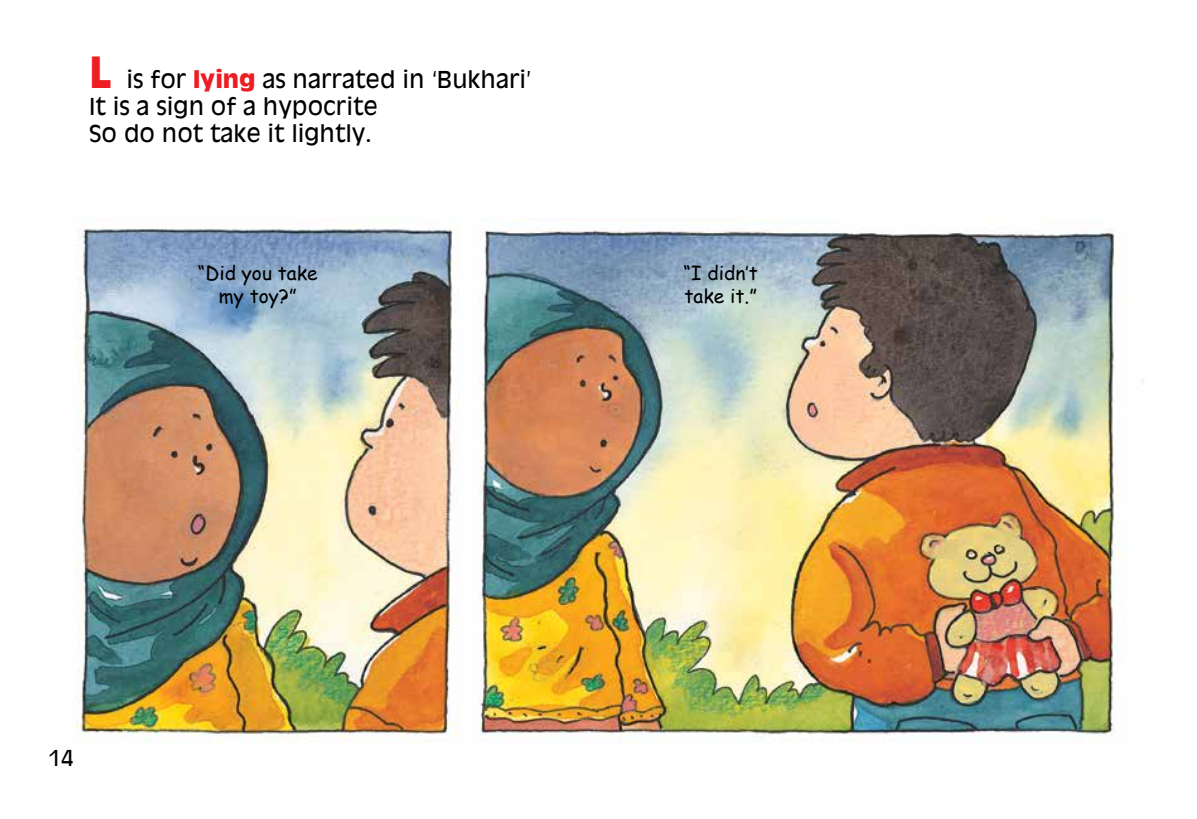
<style>
.page{position:relative;width:1197px;height:819px;background:#fff}
.page>*{position:absolute;margin:0;border:0;box-sizing:border-box;transform-origin:0 0}
.t1{font:22.75px/27.3px "Antique Olive";color:#000}
.t2{font:21px "Antique Olive";color:#000}
.t3{font:19.25px/23.1px "Comic Sans MS";color:#000;text-align:center}
.s1{font-weight:700;font-size:42px;color:#ed1d24}
.s2{font-weight:700;color:#ed1d24}
</style>
<div class="page">
<img style="left:76px;top:228px;width:1068px;height:515px">
<p class="t1" style="left:89px;top:65px;width:444px"><span class="s1">L</span> is for <span class="s2">lying</span> as narrated in ‘Bukhari’<br>It is a sign of a hypocrite<br>So do not take it lightly.</p>
<p class="t3" style="left:198px;top:261px;width:121px">“Did you take my toy?”</p>
<p class="t3" style="left:684px;top:261px;width:76px;text-align:left">“I didn’t take it.”</p>
<p class="t2" style="left:49px;top:744px;width:26px">14</p>
</div>
